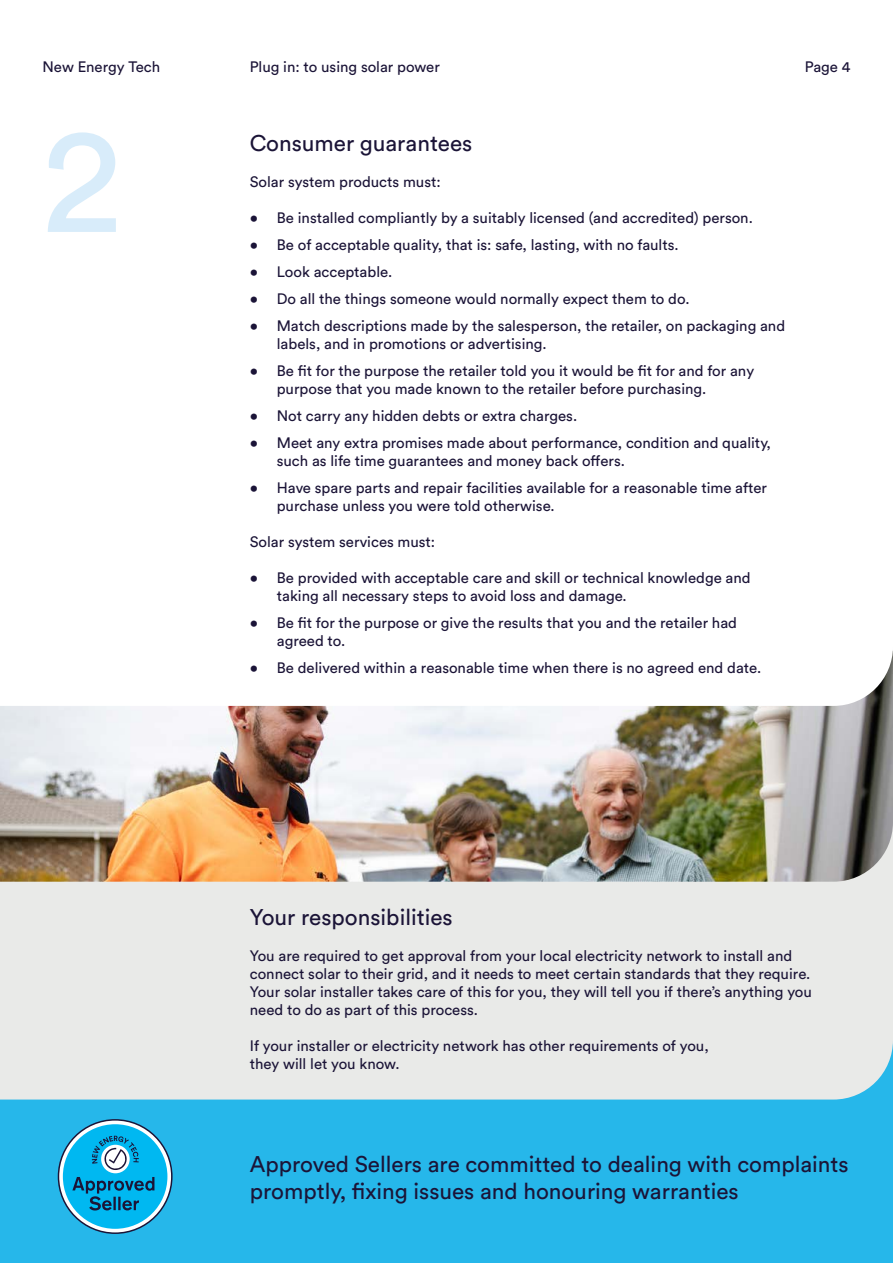
<style>
.page{position:relative;width:893px;height:1263px;background:#fff}
.page>*{position:absolute;margin:0;border:0;box-sizing:border-box;transform-origin:0 0}
.t1{font:150px "Circular Std";color:#d8ecfa}
.t2{font:22.5px/27px "Circular Std";color:#1b1437}
.t3{font:15px/18px "Circular Std";color:#1b1437}
</style>
<div class="page">
<div style="left:0;top:809px;width:893px;height:454px;background:#26b7ea"></div>
<svg style="left:58px;top:1119px;width:115px;height:115px"></svg>
<div style="left:0;top:882px;width:893px;height:217px;background:#e9eae8"></div>
<img style="left:0;top:706px;width:893px;height:176px">
<p class="t3" style="left:250px;top:57px;width:192px">Plug in: to using solar power</p>
<p class="t3" style="left:43px;top:57px;width:119px">New Energy Tech</p>
<p class="t3" style="left:805px;top:57px;width:47px">Page 4</p>
<h1 class="t1" style="left:43px;top:88px;width:81px">2</h1>
<h2 class="t2" style="left:250px;top:129px;width:224px">Consumer guarantees</h2>
<p class="t3" style="left:250px;top:172px;width:192px">Solar system products must:</p>
<p class="t3" style="left:250px;top:208px;width:505px">• Be installed compliantly by a suitably licensed (and accredited) person.</p>
<p class="t3" style="left:250px;top:235px;width:430px">• Be of acceptable quality, that is: safe, lasting, with no faults.</p>
<p class="t3" style="left:250px;top:262px;width:144px">• Look acceptable.</p>
<p class="t3" style="left:250px;top:289px;width:441px">• Do all the things someone would normally expect them to do.</p>
<p class="t3" style="left:277px;top:316px;width:510px;text-indent:-27px">• Match descriptions made by the salesperson, the retailer, on packaging and labels, and in promotions or advertising.</p>
<p class="t3" style="left:277px;top:361px;width:479px;text-indent:-27px">• Be fit for the purpose the retailer told you it would be fit for and for any purpose that you made known to the retailer before purchasing.</p>
<p class="t3" style="left:250px;top:406px;width:329px">• Not carry any hidden debts or extra charges.</p>
<p class="t3" style="left:277px;top:433px;width:496px;text-indent:-27px">• Meet any extra promises made about performance, condition and quality, such as life time guarantees and money back offers.</p>
<p class="t3" style="left:277px;top:478px;width:492px;text-indent:-27px">• Have spare parts and repair facilities available for a reasonable time after purchase unless you were told otherwise.</p>
<p class="t3" style="left:250px;top:532px;width:187px">Solar system services must:</p>
<p class="t3" style="left:277px;top:568px;width:475px;text-indent:-27px">• Be provided with acceptable care and skill or technical knowledge and taking all necessary steps to avoid loss and damage.</p>
<p class="t3" style="left:277px;top:613px;width:462px;text-indent:-27px">• Be fit for the purpose or give the results that you and the retailer had agreed to.</p>
<p class="t3" style="left:250px;top:658px;width:513px">• Be delivered within a reasonable time when there is no agreed end date.</p>
<h2 class="t2" style="left:250px;top:904px;width:204px">Your responsibilities</h2>
<p class="t3" style="left:250px;top:947px;width:564px">You are required to get approval from your local electricity network to install and connect solar to their grid, and it needs to meet certain standards that they require.<br>Your solar installer takes care of this for you, they will tell you if there’s anything you need to do as part of this process.</p>
<p class="t3" style="left:250px;top:1037px;width:460px">If your installer or electricity network has other requirements of you, they will let you know.</p>
<h2 class="t2" style="left:250px;top:1150px;width:600px">Approved Sellers are committed to dealing with complaints promptly, fixing issues and honouring warranties</h2>
</div>
